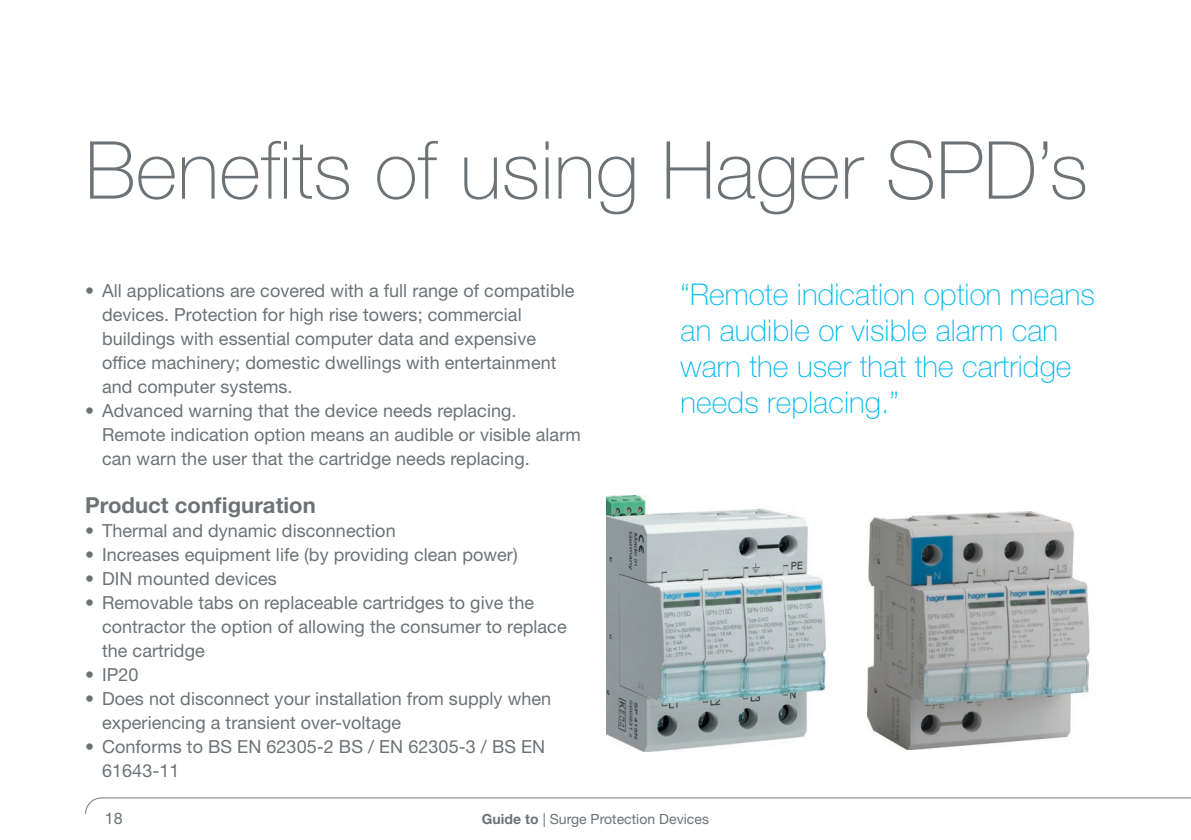
<style>
.page{position:relative;width:1191px;height:840px;background:#fff}
.page>*{position:absolute;margin:0;border:0;box-sizing:border-box;transform-origin:0 0}
.t1{font:100 80px "Helvetica Neue LT Std";letter-spacing:.005em;color:#6d7276}
.t2{font:100 30px/36px "Helvetica Neue LT Std";letter-spacing:.005em;color:#00b8ee}
.t3{font:700 22px "Helvetica Neue LT Std";letter-spacing:.005em;color:#6d7276}
.t4{font:18px/24px "Helvetica Neue LT Std";letter-spacing:.005em;color:#6d7276}
.t5{font:16px "Helvetica Neue LT Std";color:#6d7276}
.t6{font:14px "Helvetica Neue LT Std";letter-spacing:.005em;color:#6d7276}
.s1{font-weight:700}
</style>
<div class="page">
<svg style="left:85px;top:797px;width:1106px;height:16px"></svg>
<img style="left:607px;top:495px;width:219px;height:255px">
<img style="left:867px;top:511px;width:223px;height:238px">
<h1 class="t1" style="left:85px;top:124px;width:1004px">Benefits of using Hager SPD’s</h1>
<p class="t4" style="left:102px;top:278px;width:474px;text-indent:-17px">• All applications are covered with a full range of compatible devices. Protection for high rise towers; commercial buildings with essential computer data and expensive office machinery; domestic dwellings with entertainment and computer systems.</p>
<p class="t4" style="left:102px;top:398px;width:480px;text-indent:-17px">• Advanced warning that the device needs replacing.<br>Remote indication option means an audible or visible alarm can warn the user that the cartridge needs replacing.</p>
<p class="t3" style="left:85px;top:491px;width:232px">Product configuration</p>
<p class="t4" style="left:85px;top:518px;width:312px">• Thermal and dynamic disconnection</p>
<p class="t4" style="left:85px;top:542px;width:434px">• Increases equipment life (by providing clean power)</p>
<p class="t4" style="left:85px;top:566px;width:193px">• DIN mounted devices</p>
<p class="t4" style="left:102px;top:590px;width:466px;text-indent:-17px">• Removable tabs on replaceable cartridges to give the contractor the option of allowing the consumer to replace the cartridge</p>
<p class="t4" style="left:85px;top:662px;width:55px">• IP20</p>
<p class="t4" style="left:102px;top:686px;width:450px;text-indent:-17px">• Does not disconnect your installation from supply when experiencing a transient over-voltage</p>
<p class="t4" style="left:102px;top:734px;width:445px;text-indent:-17px">• Conforms to BS EN 62305-2 BS / EN 62305-3 / BS EN<br>61643-11</p>
<h2 class="t2" style="left:680px;top:276px;width:416px">“Remote indication option means an audible or visible alarm can warn the user that the cartridge needs replacing.”</h2>
<p class="t5" style="left:105px;top:808px;width:19px">18</p>
<p class="t6" style="left:482px;top:809px;width:229px"><span class="s1">Guide to</span> | Surge Protection Devices</p>
</div>
